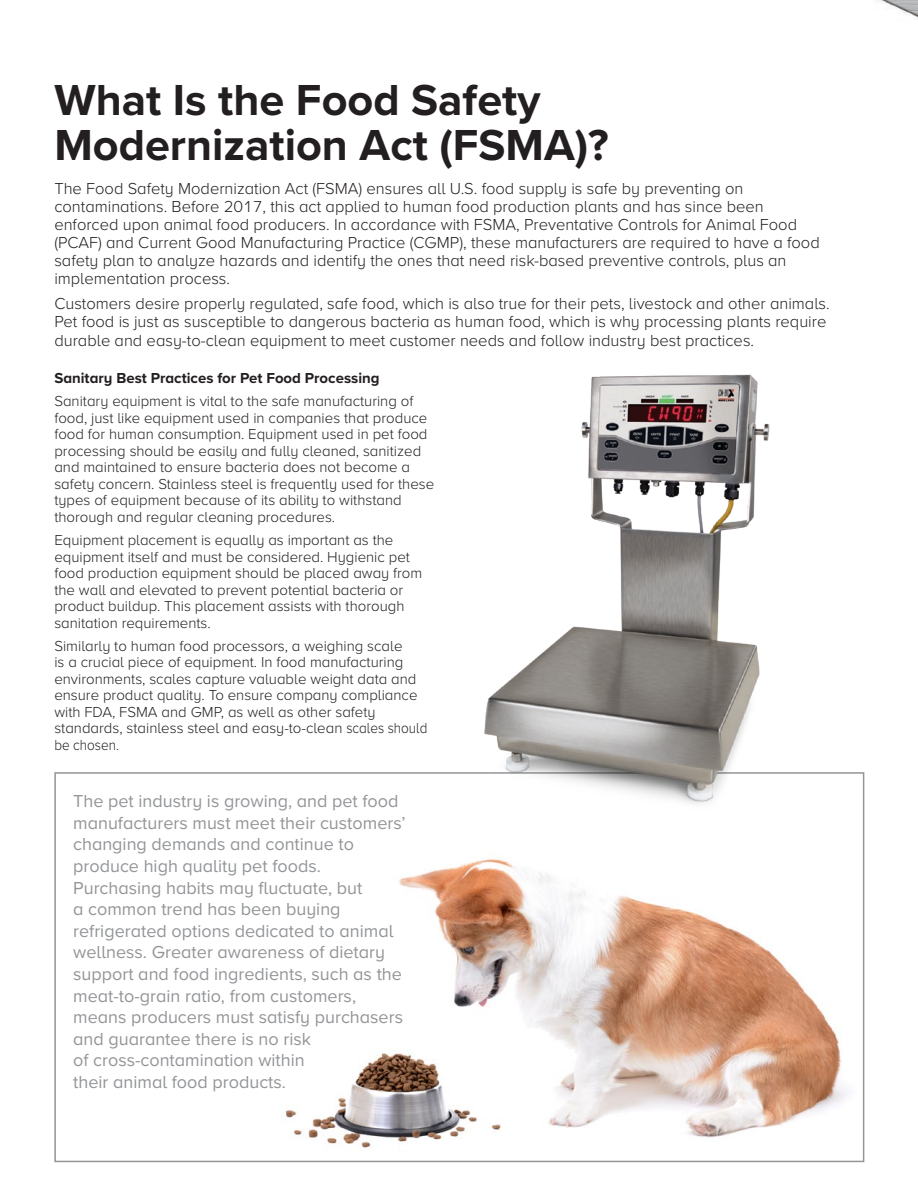
<style>
.page{position:relative;width:918px;height:1188px;background:#fff}
.page>*{position:absolute;margin:0;border:0;box-sizing:border-box;transform-origin:0 0}
.t1{font:700 45px/45px "Proxima Nova";color:#231f20}
.t2{font:18px/21.6px "Proxima Nova A";color:#939598}
.t3{font:300 16.5px/18px "Proxima Nova A";color:#231f20}
.t4{font:300 15px/16.5px "Proxima Nova A";color:#231f20}
.t5{font:700 15px "Proxima Nova A";color:#231f20}
</style>
<div class="page">
<img style="left:285px;top:858px;width:562px;height:290px">
<img style="left:459px;top:374px;width:377px;height:430px">
<p class="t1" style="left:54px;top:77px;width:556px">What Is the Food Safety<br>Modernization Act (FSMA)?</p>
<p class="t3" style="left:54px;top:179px;width:767px">The Food Safety Modernization Act (FSMA) ensures all U.S. food supply is safe by preventing on contaminations. Before 2017, this act applied to human food production plants and has since been enforced upon animal food producers. In accordance with FSMA, Preventative Controls for Animal Food (PCAF) and Current Good Manufacturing Practice (CGMP), these manufacturers are required to have a food safety plan to analyze hazards and identify the ones that need risk-based preventive controls, plus an implementation process.</p>
<p class="t3" style="left:54px;top:294px;width:777px">Customers desire properly regulated, safe food, which is also true for their pets, livestock and other animals.<br>Pet food is just as susceptible to dangerous bacteria as human food, which is why processing plants require</p>
<p class="t3" style="left:54px;top:331px;width:701px">durable and easy-to-clean equipment to meet customer needs and follow industry best practices.</p>
<p class="t5" style="left:54px;top:367px;width:327px">Sanitary Best Practices for Pet Food Processing</p>
<p class="t4" style="left:54px;top:392px;width:381px">Sanitary equipment is vital to the safe manufacturing of food, just like equipment used in companies that produce food for human consumption. Equipment used in pet food processing should be easily and fully cleaned, sanitized and maintained to ensure bacteria does not become a safety concern. Stainless steel is frequently used for these types of equipment because of its ability to withstand thorough and regular cleaning procedures.</p>
<p class="t4" style="left:54px;top:531px;width:369px">Equipment placement is equally as important as the equipment itself and must be considered. Hygienic pet food production equipment should be placed away from the wall and elevated to prevent potential bacteria or product buildup. This placement assists with thorough sanitation requirements.</p>
<p class="t4" style="left:54px;top:637px;width:375px">Similarly to human food processors, a weighing scale<br>is a crucial piece of equipment. In food manufacturing environments, scales capture valuable weight data and ensure product quality. To ensure company compliance with FDA, FSMA and GMP, as well as other safety standards, stainless steel and easy-to-clean scales should be chosen.</p>
<p class="t2" style="left:73px;top:790px;width:334px">The pet industry is growing, and pet food manufacturers must meet their customers’ changing demands and continue to produce high quality pet foods.<br>Purchasing habits may fluctuate, but<br>a common trend has been buying refrigerated options dedicated to animal wellness. Greater awareness of dietary support and food ingredients, such as the meat-to-grain ratio, from customers, means producers must satisfy purchasers and guarantee there is no risk<br>of cross-contamination within<br>their animal food products.</p>
</div>
